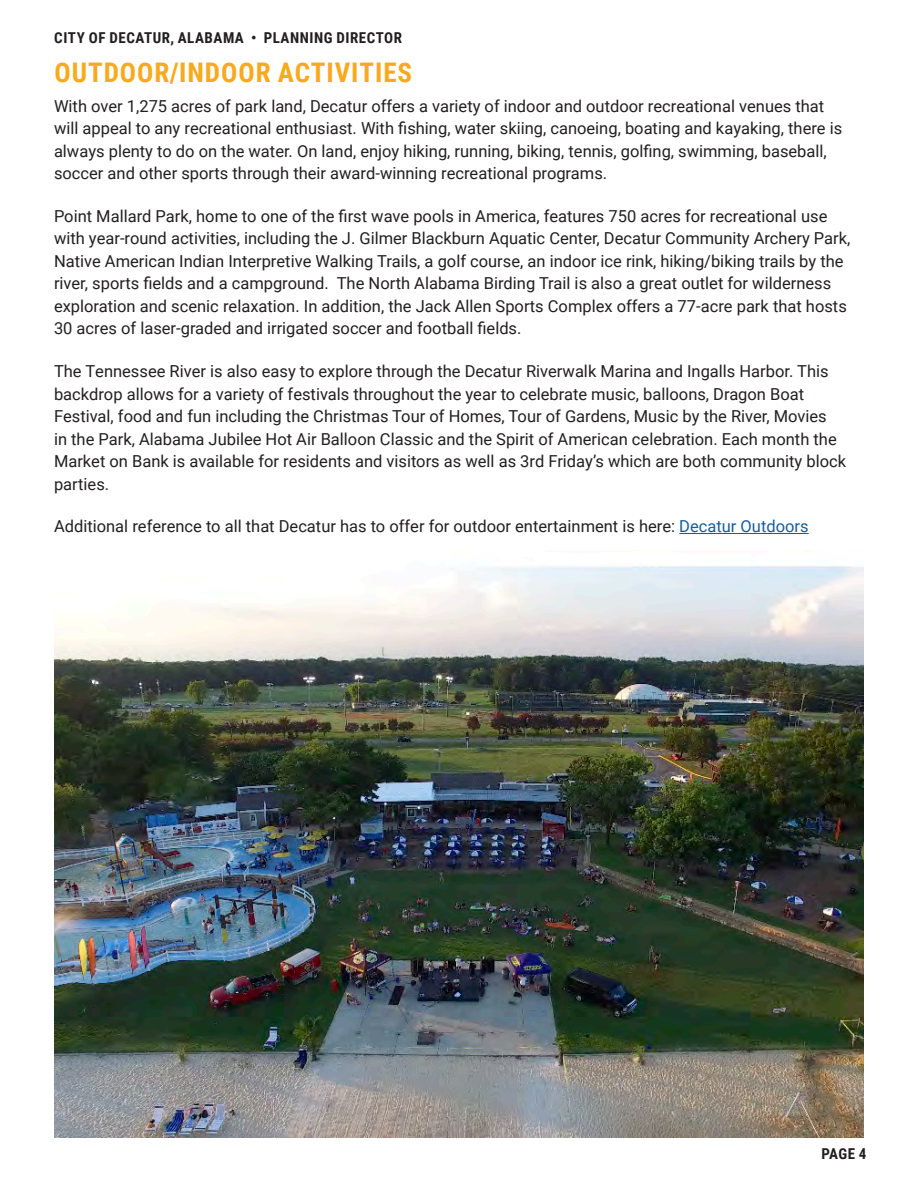
<style>
.page{position:relative;width:918px;height:1188px;background:#fff}
.page>*{position:absolute;margin:0;border:0;box-sizing:border-box;transform-origin:0 0}
.Header1{font:700 27px "Roboto Condensed";letter-spacing:.035em;color:#f8a91c}
.Text_11{font:16.5px/22.5px "Roboto";color:#231f20}
.Header1-2{font:700 15px "Roboto Condensed";letter-spacing:.035em;color:#231f20}
.s1{color:#175d9e}
</style>
<div class="page">
<hr style="left:679px;top:533px;width:130px;height:1px;background:#175d9e">
<img style="left:54px;top:566px;width:810px;height:571px">
<p class="Header1-2" style="left:54px;top:27px;width:349px">CITY OF DECATUR, ALABAMA • PLANNING DIRECTOR</p>
<p class="Header1" style="left:54px;top:54px;width:359px">OUTDOOR/INDOOR ACTIVITIES</p>
<p class="Text_11" style="left:54px;top:94px;width:790px">With over 1,275 acres of park land, Decatur offers a variety of indoor and outdoor recreational venues that will appeal to any recreational enthusiast. With fishing, water skiing, canoeing, boating and kayaking, there is always plenty to do on the water. On land, enjoy hiking, running, biking, tennis, golfing, swimming, baseball, soccer and other sports through their award-winning recreational programs.</p>
<p class="Text_11" style="left:54px;top:204px;width:798px">Point Mallard Park, home to one of the first wave pools in America, features 750 acres for recreational use with year-round activities, including the J. Gilmer Blackburn Aquatic Center, Decatur Community Archery Park, Native American Indian Interpretive Walking Trails, a golf course, an indoor ice rink, hiking/biking trails by the river, sports fields and a campground. The North Alabama Birding Trail is also a great outlet for wilderness exploration and scenic relaxation. In addition, the Jack Allen Sports Complex offers a 77-acre park that hosts 30 acres of laser-graded and irrigated soccer and football fields.</p>
<p class="Text_11" style="left:54px;top:359px;width:794px">The Tennessee River is also easy to explore through the Decatur Riverwalk Marina and Ingalls Harbor. This backdrop allows for a variety of festivals throughout the year to celebrate music, balloons, Dragon Boat Festival, food and fun including the Christmas Tour of Homes, Tour of Gardens, Music by the River, Movies<br>in the Park, Alabama Jubilee Hot Air Balloon Classic and the Spirit of American celebration. Each month the Market on Bank is available for residents and visitors as well as 3rd Friday’s which are both community block parties.</p>
<p class="Text_11" style="left:54px;top:515px;width:756px">Additional reference to all that Decatur has to offer for outdoor entertainment is here: <span class="s1">Decatur Outdoors</span></p>
<p class="Header1-2" style="left:821px;top:1143px;width:47px">PAGE 4</p>
</div>
